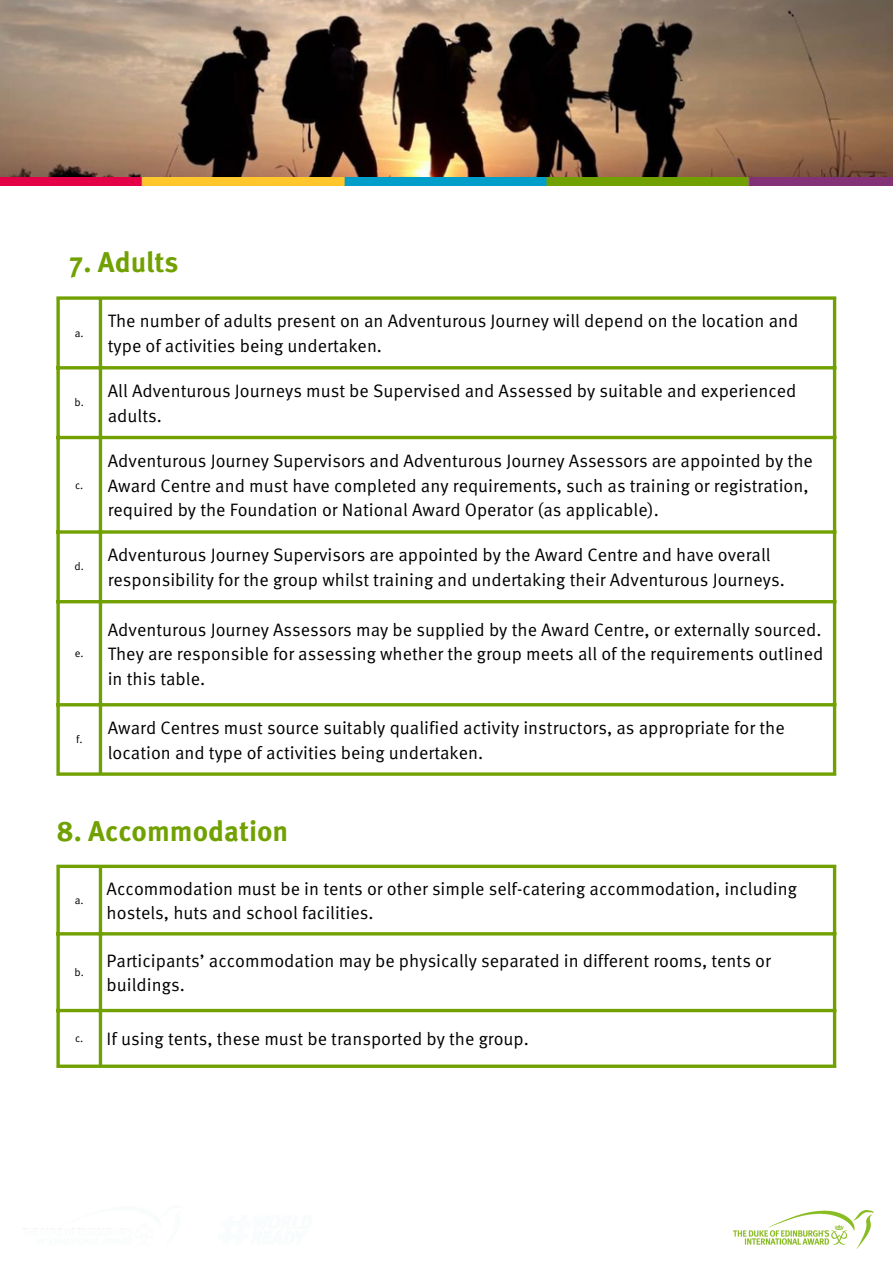
<style>
.page{position:relative;width:893px;height:1264px;background:#fff}
.page>*{position:absolute;margin:0;border:0;box-sizing:border-box;transform-origin:0 0}
.t1{font:700 28.5px "Meta OT";color:#71a100}
.t2{font:18px/24.8px "Meta OT Norm";color:#000}
.t3{font:10.95px "Meta OT Norm";color:#000}
</style>
<div class="page">
<svg style="left:56px;top:300px;width:4px;height:472px;background:#86af27"></svg>
<hr style="left:99px;top:300px;width:3px;height:472px;background:#71a100">
<svg style="left:832px;top:300px;width:4px;height:472px;background:#91b639"></svg>
<svg style="left:56px;top:296px;width:780px;height:4px;background:#86af27"></svg>
<hr style="left:56px;top:366px;width:780px;height:3px;background:#71a100">
<hr style="left:56px;top:436px;width:780px;height:3px;background:#71a100">
<hr style="left:56px;top:530px;width:780px;height:3px;background:#71a100">
<hr style="left:56px;top:600px;width:780px;height:3px;background:#71a100">
<hr style="left:56px;top:703px;width:780px;height:3px;background:#71a100">
<hr style="left:56px;top:772px;width:780px;height:3px;background:#71a100">
<img style="left:733px;top:1210px;width:140px;height:38px">
<svg style="left:56px;top:868px;width:4px;height:196px"></svg>
<hr style="left:99px;top:868px;width:3px;height:196px;background:#71a100">
<svg style="left:832px;top:868px;width:4px;height:196px"></svg>
<svg style="left:56px;top:864px;width:780px;height:4px;background:#88b02a"></svg>
<hr style="left:56px;top:932px;width:780px;height:3px;background:#71a100">
<svg style="left:56px;top:1008px;width:780px;height:4px;background:#8eb435"></svg>
<hr style="left:56px;top:1064px;width:780px;height:3px;background:#71a100">
<img style="left:0;top:0;width:892px;height:186px">
<h1 class="t1" style="left:69px;top:239px;width:111px">7. Adults</h1>
<p class="t3" style="left:75px;top:324px;width:10px">a.</p>
<p class="t3" style="left:75px;top:394px;width:11px">b.</p>
<p class="t3" style="left:75px;top:476px;width:10px">c.</p>
<p class="t3" style="left:75px;top:558px;width:11px">d.</p>
<p class="t3" style="left:75px;top:644px;width:10px">e.</p>
<p class="t3" style="left:76px;top:730px;width:8px">f.</p>
<p class="t2" style="left:108px;top:308px;width:692px">The number of adults present on an Adventurous Journey will depend on the location and type of activities being undertaken.</p>
<p class="t2" style="left:108px;top:377px;width:690px">All Adventurous Journeys must be Supervised and Assessed by suitable and experienced adults.</p>
<p class="t2" style="left:108px;top:447px;width:706px">Adventurous Journey Supervisors and Adventurous Journey Assessors are appointed by the<br>Award Centre and must have completed any requirements, such as training or registration, required by the Foundation or National Award Operator (as applicable).</p>
<p class="t2" style="left:108px;top:542px;width:678px">Adventurous Journey Supervisors are appointed by the Award Centre and have overall responsibility for the group whilst training and undertaking their Adventurous Journeys.</p>
<p class="t2" style="left:108px;top:616px;width:717px;text-align:justify">Adventurous Journey Assessors may be supplied by the Award Centre, or externally sourced.<br>They are responsible for assessing whether the group meets all of the requirements outlined in this table.</p>
<p class="t2" style="left:108px;top:714px;width:678px">Award Centres must source suitably qualified activity instructors, as appropriate for the location and type of activities being undertaken.</p>
<h1 class="t1" style="left:56px;top:808px;width:233px">8. Accommodation</h1>
<p class="t3" style="left:75px;top:891px;width:10px">a.</p>
<p class="t2" style="left:107px;top:875px;width:692px">Accommodation must be in tents or other simple self-catering accommodation, including hostels, huts and school facilities.</p>
<p class="t2" style="left:107px;top:947px;width:665px">Participants’ accommodation may be physically separated in different rooms, tents or buildings.</p>
<p class="t2" style="left:75px;top:1025px;width:455px"><sup>c.</sup> If using tents, these must be transported by the group.</p>
<p class="t3" style="left:75px;top:963px;width:11px">b.</p>
</div>
